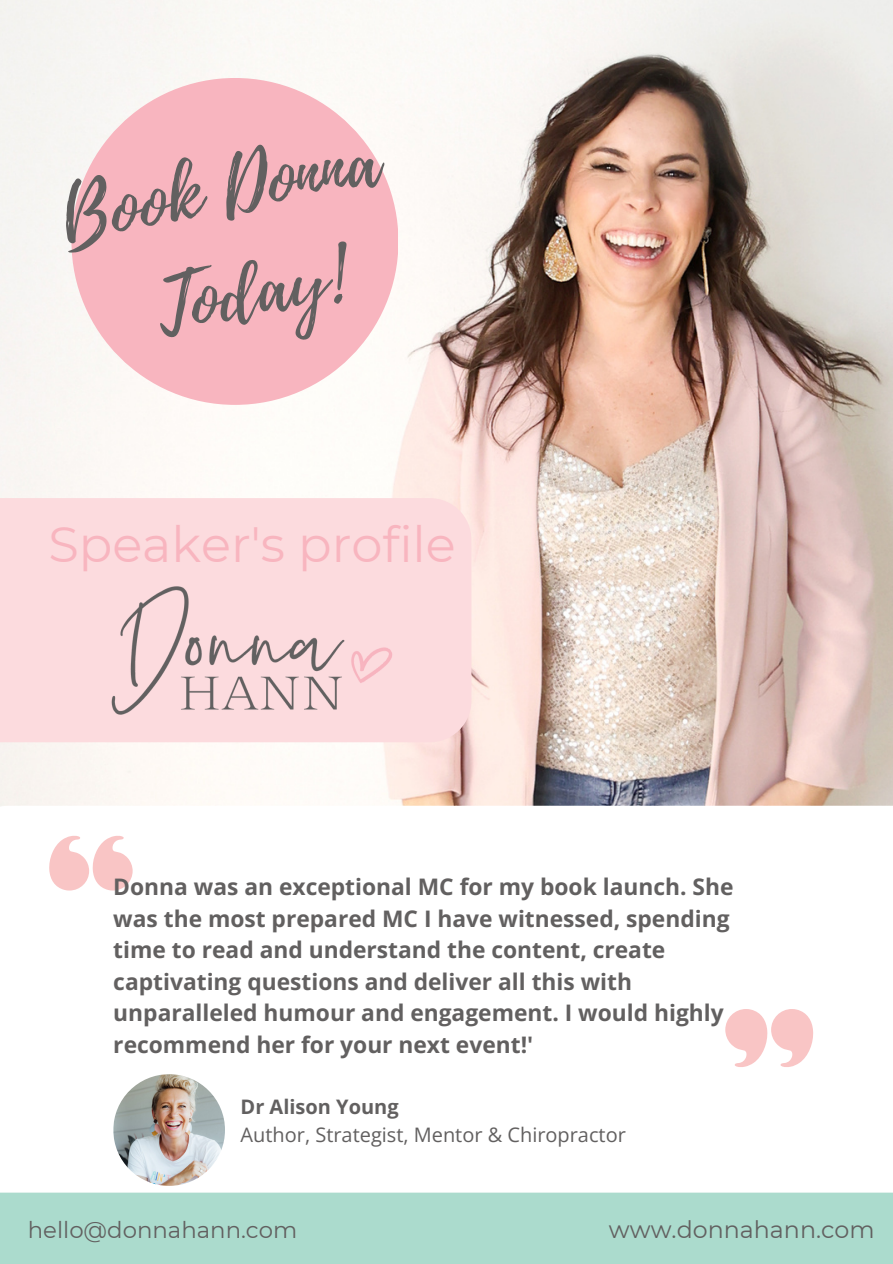
<style>
.page{position:relative;width:893px;height:1264px;background:#fff}
.page>*{position:absolute;margin:0;border:0;box-sizing:border-box;transform-origin:0 0}
.t1{font:75.15px "Playlist Script";color:#626060}
.t2{font:49.5px "Montserrat";color:#f8b5bf}
.t3{font:23.7px "Montserrat";color:#626060}
.t4{font:700 22.8px/31.5px "Open Sans";color:#626060}
.t5{font:22.8px "Montserrat";color:#626060}
.t6{font:19.95px "Open Sans";color:#626060}
.t7{font:700 19.95px "Open Sans";color:#626060}
</style>
<div class="page">
<img style="left:0;top:0;width:892px;height:805px">
<div style="left:0;top:498px;width:471px;height:244px;background:#fcdbde"></div>
<img style="left:100px;top:574px;width:304px;height:152px">
<div style="left:71px;top:78px;width:327px;height:327px;background:#f8b5bf;border-radius:50%"></div>
<div style="left:0;top:1192px;width:892px;height:71px;background:#abdbcd"></div>
<svg style="left:725px;top:1009px;width:88px;height:58px"></svg>
<svg style="left:49px;top:836px;width:84px;height:54px"></svg>
<img style="left:113px;top:1074px;width:112px;height:111px;border-radius:50%">
<p class="t1" style="left:52px;top:167px;width:323px;rotate:-11deg">Book Donna</p>
<p class="t1" style="left:147px;top:256px;width:191px;rotate:-11deg">Today!</p>
<p class="t2" style="left:48px;top:514px;width:409px">Speaker's profile</p>
<p class="t4" style="left:113px;top:870px;width:621px">Donna was an exceptional MC for my book launch. She was the most prepared MC I have witnessed, spending time to read and understand the content, create captivating questions and deliver all this with unparalleled humour and engagement. I would highly recommend her for your next event!'</p>
<p class="t7" style="left:240px;top:1093px;width:159px">Dr Alison Young</p>
<p class="t6" style="left:240px;top:1120px;width:387px">Author, Strategist, Mentor &amp; Chiropractor</p>
<p class="t5" style="left:28px;top:1215px;width:271px">hello@donnahann.com</p>
<p class="t3" style="left:609px;top:1214px;width:267px">www.donnahann.com</p>
</div>
